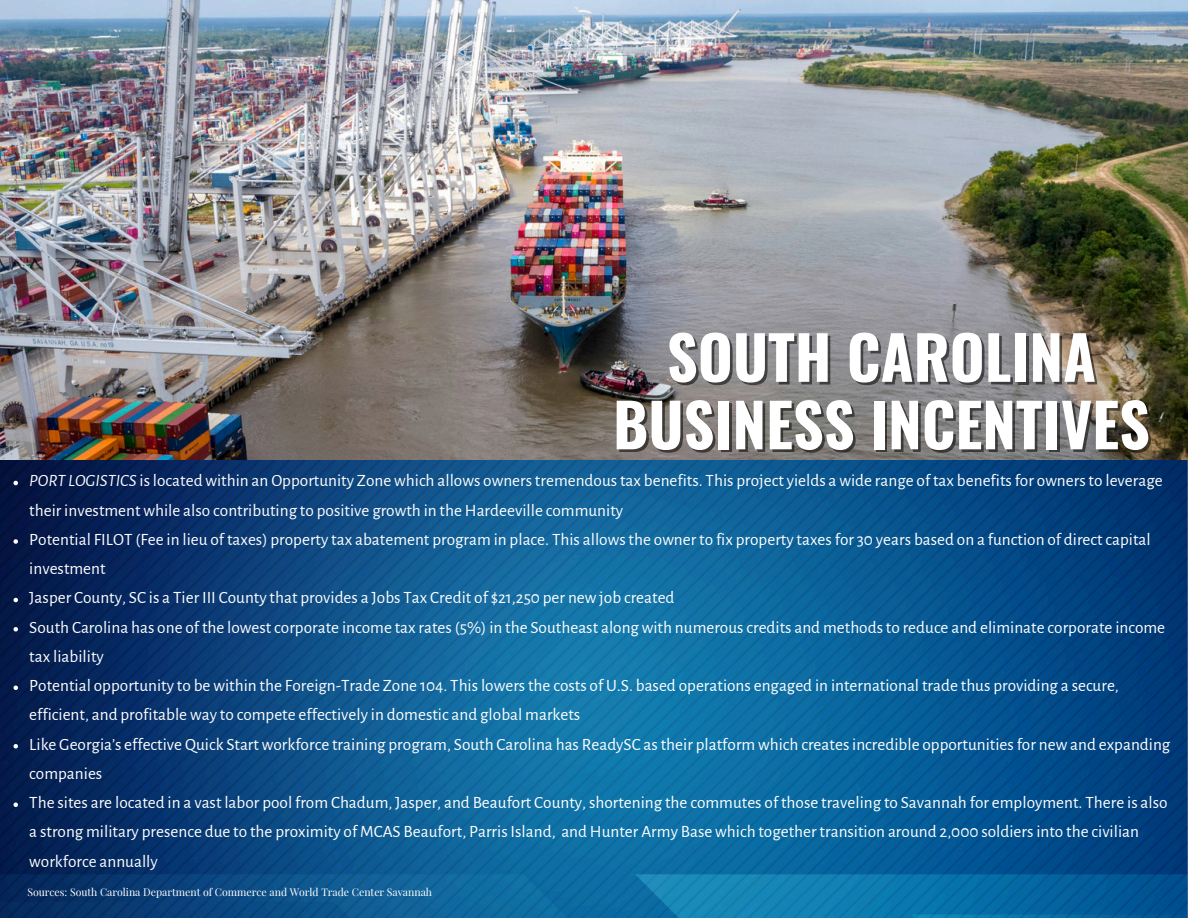
<style>
.page{position:relative;width:1188px;height:918px;background:#fff}
.page>*{position:absolute;margin:0;border:0;box-sizing:border-box;transform-origin:0 0}
.t1{font:700 60px "Oswald";color:#fff}
.t2{font:17.25px/29.2px "Alegreya Sans";color:#fff}
.t3{font:10.5px "Playfair Display";color:#fff}
.s1{font-style:italic}
</style>
<div class="page">
<img style="left:0;top:0;width:1188px;height:918px">
<svg style="left:13px;top:481px;width:5px;height:4px"></svg>
<svg style="left:13px;top:539px;width:5px;height:5px"></svg>
<svg style="left:13px;top:598px;width:5px;height:4px"></svg>
<svg style="left:13px;top:627px;width:5px;height:5px"></svg>
<svg style="left:13px;top:686px;width:5px;height:4px"></svg>
<svg style="left:13px;top:744px;width:5px;height:5px"></svg>
<svg style="left:13px;top:803px;width:5px;height:4px"></svg>
<p class="t1" style="left:667px;top:310px;width:431px">SOUTH CAROLINA</p>
<p class="t1" style="left:613px;top:378px;width:538px">BUSINESS INCENTIVES</p>
<p class="t2" style="left:29px;top:467px;width:1135px"><span class="s1">PORT LOGISTICS</span> is located within an Opportunity Zone which allows owners tremendous tax benefits. This project yields a wide range of tax benefits for owners to leverage their investment while also contributing to positive growth in the Hardeeville community</p>
<p class="t2" style="left:29px;top:525px;width:1123px">Potential FILOT (Fee in lieu of taxes) property tax abatement program in place. This allows the owner to fix property taxes for 30 years based on a function of direct capital investment</p>
<p class="t2" style="left:29px;top:584px;width:647px">Jasper County, SC is a Tier III County that provides a Jobs Tax Credit of $21,250 per new job created</p>
<p class="t2" style="left:29px;top:613px;width:1137px">South Carolina has one of the lowest corporate income tax rates (5%) in the Southeast along with numerous credits and methods to reduce and eliminate corporate income tax liability</p>
<p class="t2" style="left:29px;top:671px;width:1091px">Potential opportunity to be within the Foreign-Trade Zone 104. This lowers the costs of U.S. based operations engaged in international trade thus providing a secure, efficient, and profitable way to compete effectively in domestic and global markets</p>
<p class="t2" style="left:29px;top:730px;width:1142px">Like Georgia’s effective Quick Start workforce training program, South Carolina has ReadySC as their platform which creates incredible opportunities for new and expanding companies</p>
<p class="t2" style="left:29px;top:788px;width:1140px">The sites are located in a vast labor pool from Chadum, Jasper, and Beaufort County, shortening the commutes of those traveling to Savannah for employment. There is also a strong military presence due to the proximity of MCAS Beaufort, Parris Island, and Hunter Army Base which together transition around 2,000 soldiers into the civilian workforce annually</p>
<p class="t3" style="left:27px;top:885px;width:406px">Sources: South Carolina Department of Commerce and World Trade Center Savannah</p>
</div>
